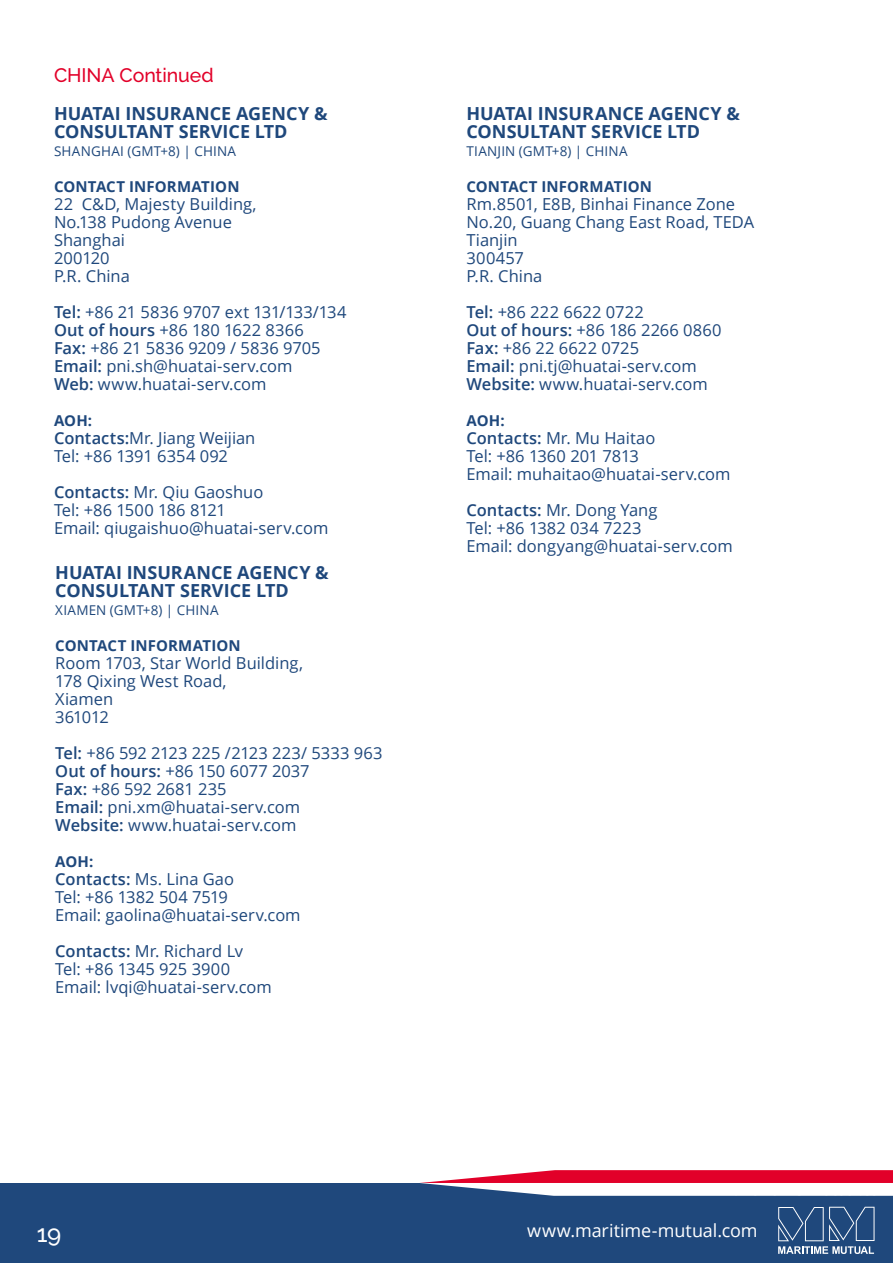
<style>
.page{position:relative;width:893px;height:1263px;background:#fff}
.page>*{position:absolute;margin:0;border:0;box-sizing:border-box;transform-origin:0 0}
.t1{font:500 24px "Raleway";color:#fff}
.body-copy{font:500 19.5px "Raleway";letter-spacing:-.005em;color:#e20029}
.body-copy-2{font:700 18px/18px "Open Sans";color:#1f487c}
.t2{font:18px "Open Sans";letter-spacing:-.005em;color:#fff}
.body-copy-3{font:16.5px "Open Sans";color:#1f487c}
.body-copy-4{font:700 15px "Open Sans";letter-spacing:.01em;color:#1f487c}
.body-copy-5{font:13.5px "Open Sans";letter-spacing:.015em;color:#1f487c}
.s1{font-weight:600}
</style>
<div class="page">
<div style="left:0;top:1183px;width:893px;height:80px;background:#1f487c"></div>
<svg style="left:778px;top:1207px;width:96px;height:47px"></svg>
<svg style="left:420px;top:1170px;width:473px;height:26px"></svg>
<p class="body-copy" style="left:54px;top:64px;width:161px">CHINA Continued</p>
<p class="body-copy-2" style="left:54px;top:104px;width:275px">HUATAI INSURANCE AGENCY &amp;<br>CONSULTANT SERVICE LTD</p>
<p class="body-copy-5" style="left:54px;top:141px;width:184px">SHANGHAI (GMT+8) | CHINA</p>
<p class="body-copy-4" style="left:54px;top:176px;width:187px">CONTACT INFORMATION</p>
<p class="body-copy-3" style="left:54px;top:192px;width:204px">22 C&amp;D, Majesty Building,</p>
<p class="body-copy-3" style="left:54px;top:210px;width:179px">No.138 Pudong Avenue</p>
<p class="body-copy-3" style="left:54px;top:228px;width:73px">Shanghai</p>
<p class="body-copy-3" style="left:54px;top:246px;width:57px">200120</p>
<p class="body-copy-3" style="left:54px;top:264px;width:77px">P.R. China</p>
<p class="body-copy-3" style="left:54px;top:300px;width:294px"><span class="s1">Tel:</span> +86 21 5836 9707 ext 131/133/134</p>
<p class="body-copy-3" style="left:54px;top:318px;width:251px"><span class="s1">Out of hours</span> +86 180 1622 8366</p>
<p class="body-copy-3" style="left:54px;top:336px;width:268px"><span class="s1">Fax:</span> +86 21 5836 9209 / 5836 9705</p>
<p class="body-copy-3" style="left:54px;top:354px;width:240px"><span class="s1">Email:</span> pni.sh@huatai-serv.com</p>
<p class="body-copy-3" style="left:54px;top:372px;width:214px"><span class="s1">Web:</span> www.huatai-serv.com</p>
<p class="body-copy-4" style="left:54px;top:410px;width:40px">AOH:</p>
<p class="body-copy-3" style="left:54px;top:426px;width:203px"><span class="s1">Contacts:</span>Mr. Jiang Weijian</p>
<p class="body-copy-3" style="left:54px;top:444px;width:176px">Tel: +86 1391 6354 092</p>
<p class="body-copy-3" style="left:54px;top:480px;width:211px"><span class="s1">Contacts:</span> Mr. Qiu Gaoshuo</p>
<p class="body-copy-3" style="left:54px;top:498px;width:173px">Tel: +86 1500 186 8121</p>
<p class="body-copy-3" style="left:54px;top:516px;width:276px">Email: qiugaishuo@huatai-serv.com</p>
<p class="body-copy-2" style="left:55px;top:563px;width:275px">HUATAI INSURANCE AGENCY &amp;<br>CONSULTANT SERVICE LTD</p>
<p class="body-copy-5" style="left:55px;top:601px;width:165px">XIAMEN (GMT+8) | CHINA</p>
<p class="body-copy-4" style="left:55px;top:635px;width:187px">CONTACT INFORMATION</p>
<p class="body-copy-3" style="left:55px;top:652px;width:249px">Room 1703, Star World Building,</p>
<p class="body-copy-3" style="left:55px;top:670px;width:173px">178 Qixing West Road,</p>
<p class="body-copy-3" style="left:55px;top:688px;width:59px">Xiamen</p>
<p class="body-copy-3" style="left:55px;top:706px;width:55px">361012</p>
<p class="body-copy-3" style="left:55px;top:742px;width:329px"><span class="s1">Tel:</span> +86 592 2123 225 /2123 223/ 5333 963</p>
<p class="body-copy-3" style="left:55px;top:760px;width:256px"><span class="s1">Out of hours:</span> +86 150 6077 2037</p>
<p class="body-copy-3" style="left:55px;top:778px;width:173px"><span class="s1">Fax:</span> +86 592 2681 235</p>
<p class="body-copy-3" style="left:55px;top:796px;width:246px"><span class="s1">Email:</span> pni.xm@huatai-serv.com</p>
<p class="body-copy-3" style="left:55px;top:814px;width:243px"><span class="s1">Website:</span> www.huatai-serv.com</p>
<p class="body-copy-4" style="left:55px;top:851px;width:40px">AOH:</p>
<p class="body-copy-3" style="left:55px;top:868px;width:180px"><span class="s1">Contacts:</span> Ms. Lina Gao</p>
<p class="body-copy-3" style="left:55px;top:886px;width:174px">Tel: +86 1382 504 7519</p>
<p class="body-copy-3" style="left:55px;top:904px;width:247px">Email: gaolina@huatai-serv.com</p>
<p class="body-copy-3" style="left:55px;top:940px;width:189px"><span class="s1">Contacts:</span> Mr. Richard Lv</p>
<p class="body-copy-3" style="left:55px;top:958px;width:176px">Tel: +86 1345 925 3900</p>
<p class="body-copy-3" style="left:55px;top:976px;width:218px">Email: lvqi@huatai-serv.com</p>
<p class="body-copy-2" style="left:466px;top:104px;width:275px">HUATAI INSURANCE AGENCY &amp;<br>CONSULTANT SERVICE LTD</p>
<p class="body-copy-5" style="left:466px;top:141px;width:163px">TIANJIN (GMT+8) | CHINA</p>
<p class="body-copy-4" style="left:466px;top:176px;width:187px">CONTACT INFORMATION</p>
<p class="body-copy-3" style="left:466px;top:192px;width:270px">Rm.8501, E8B, Binhai Finance Zone</p>
<p class="body-copy-3" style="left:466px;top:210px;width:289px">No.20, Guang Chang East Road, TEDA</p>
<p class="body-copy-3" style="left:466px;top:228px;width:53px">Tianjin</p>
<p class="body-copy-3" style="left:466px;top:246px;width:59px">300457</p>
<p class="body-copy-3" style="left:466px;top:264px;width:77px">P.R. China</p>
<p class="body-copy-3" style="left:466px;top:300px;width:179px"><span class="s1">Tel:</span> +86 222 6622 0722</p>
<p class="body-copy-3" style="left:466px;top:318px;width:257px"><span class="s1">Out of hours:</span> +86 186 2266 0860</p>
<p class="body-copy-3" style="left:466px;top:336px;width:174px"><span class="s1">Fax:</span> +86 22 6622 0725</p>
<p class="body-copy-3" style="left:466px;top:354px;width:232px"><span class="s1">Email:</span> pni.tj@huatai-serv.com</p>
<p class="body-copy-3" style="left:466px;top:372px;width:243px"><span class="s1">Website:</span> www.huatai-serv.com</p>
<p class="body-copy-4" style="left:466px;top:410px;width:40px">AOH:</p>
<p class="body-copy-3" style="left:466px;top:426px;width:190px"><span class="s1">Contacts:</span> Mr. Mu Haitao</p>
<p class="body-copy-3" style="left:466px;top:444px;width:174px">Tel: +86 1360 201 7813</p>
<p class="body-copy-3" style="left:466px;top:462px;width:266px">Email: muhaitao@huatai-serv.com</p>
<p class="body-copy-3" style="left:466px;top:498px;width:192px"><span class="s1">Contacts:</span> Mr. Dong Yang</p>
<p class="body-copy-3" style="left:466px;top:516px;width:177px">Tel: +86 1382 034 7223</p>
<p class="body-copy-3" style="left:466px;top:534px;width:268px">Email: dongyang@huatai-serv.com</p>
<h1 class="t1" style="left:37px;top:1220px;width:26px">19</h1>
<p class="t2" style="left:527px;top:1218px;width:232px">www.maritime-mutual.com</p>
</div>
